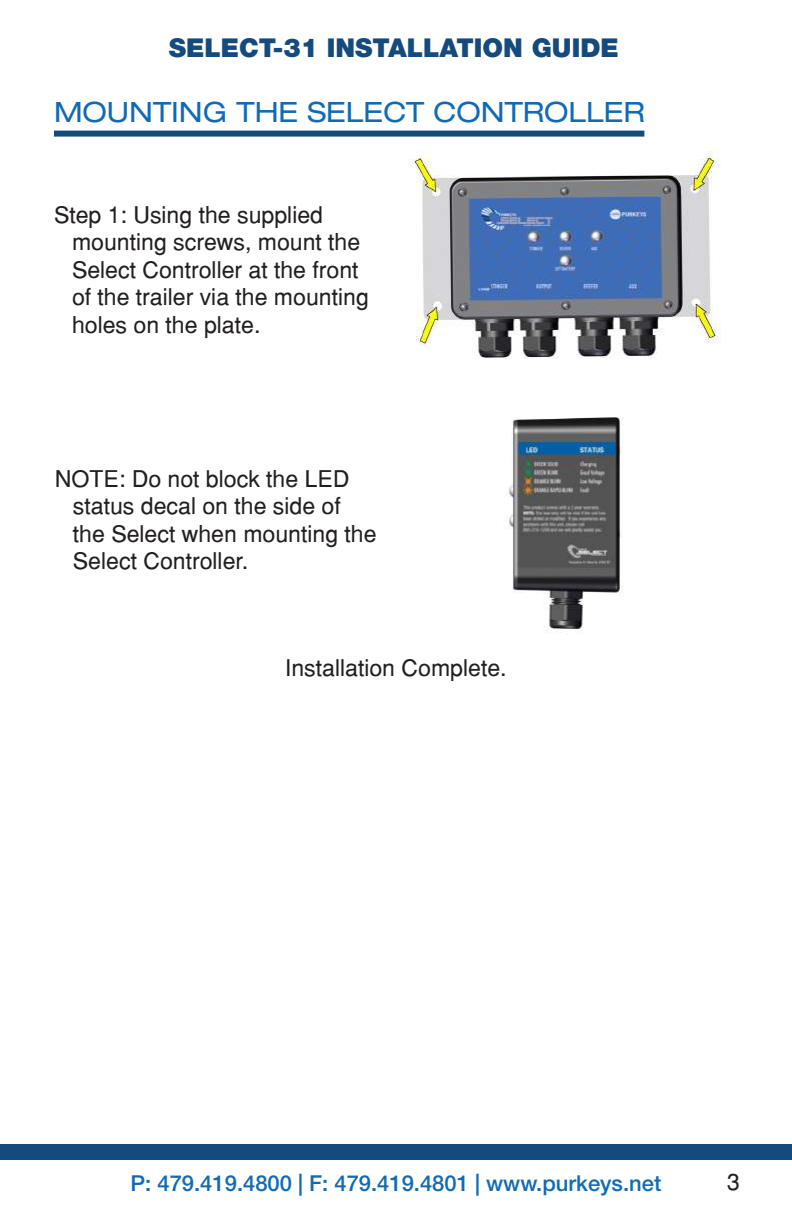
<style>
.page{position:relative;width:792px;height:1224px;background:#fff}
.page>*{position:absolute;margin:0;border:0;box-sizing:border-box;transform-origin:0 0}
.t1{font:expanded 28px "Helvetica Neue LT Std";color:#116ab5}
.t2{font:900 26px "Helvetica Neue LT Std";color:#144a7c}
.t3{font:23px/27.6px "Helvetica";color:#231f20}
.t4{font:500 22px "Helvetica Neue LT Std";color:#116ab5}
</style>
<div class="page">
<div style="left:0;top:1144px;width:792px;height:16px;background:#144a7c"></div>
<div style="left:54px;top:131px;width:590px;height:6px;background:#144a7c"></div>
<img style="left:410px;top:151px;width:311px;height:208px">
<img style="left:506px;top:417px;width:118px;height:216px">
<p class="t2" style="left:169px;top:32px;width:452px">SELECT-31 INSTALLATION GUIDE</p>
<p class="t1" style="left:54px;top:95px;width:592px">MOUNTING THE SELECT CONTROLLER</p>
<p class="t3" style="left:72px;top:200px;width:298px;text-indent:-18px">Step 1: Using the supplied mounting screws, mount the<br>Select Controller at the front of the trailer via the mounting holes on the plate.</p>
<p class="t3" style="left:73px;top:464px;width:305px;text-indent:-18px">NOTE: Do not block the LED status decal on the side of the Select when mounting the<br>Select Controller.</p>
<p class="t3" style="left:285px;top:653px;width:223px">Installation Complete.</p>
<p class="t4" style="left:131px;top:1170px;width:532px">P: 479.419.4800 | F: 479.419.4801 | www.purkeys.net</p>
<p class="t3" style="left:727px;top:1167px;width:14px">3</p>
</div>
